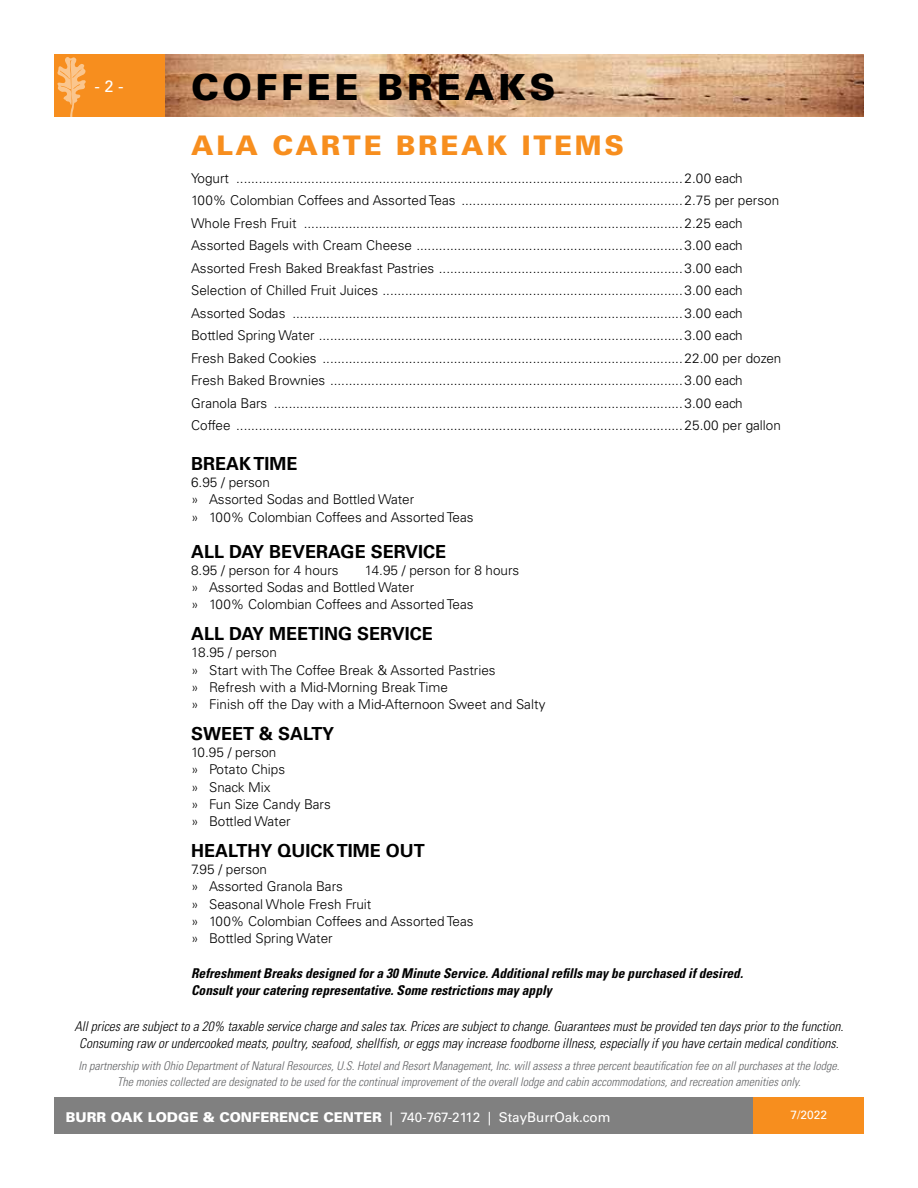
<style>
.page{position:relative;width:918px;height:1188px;background:#fff}
.page>*{position:absolute;margin:0;border:0;box-sizing:border-box;transform-origin:0 0}
.t1{font:900 36px "Univers LT Std";letter-spacing:.1em;color:#000}
.t2{font:900 27px "Univers LT Std";letter-spacing:.1em;color:#f78e1e}
.t3{font:700 18px "Univers LT Std";color:#000}
.t4{font:16.5px "Univers LT Std";color:#fff}
.t5{font:300 13.5px/17.2px "Univers LT Std";color:#000}
.t6{font:italic 300 condensed 13.5px/16.2px "Univers LT Std";color:#000;text-align:center}
.t7{font:italic 700 condensed 13.5px/17.2px "Univers LT Std";color:#000}
.t8{font:900 13.5px "Univers LT Std";color:#fff}
.t9{font:italic 300 condensed 12px/16.2px "Univers LT Std";color:#636466;text-align:center}
.t10{font:12px "Univers LT Std";color:#fff}
.s1{font-weight:400}
</style>
<div class="page">
<div style="left:54px;top:1097px;width:700px;height:37px;background:#808080"></div>
<img style="left:164px;top:54px;width:700px;height:63px">
<div style="left:54px;top:54px;width:110px;height:63px;background:#f78e1e"></div>
<div style="left:754px;top:1097px;width:110px;height:37px;background:#f78e1e"></div>
<svg style="left:57px;top:57px;width:29px;height:60px"></svg>
<p class="t4" style="left:94px;top:76px;width:31px">- 2 -</p>
<h1 class="t1" style="left:191px;top:64px;width:366px">COFFEE BREAKS</h1>
<h2 class="t2" style="left:191px;top:128px;width:434px">ALA CARTE BREAK ITEMS</h2>
<p class="t5" style="left:191px;top:167px;width:592px;line-height:22.5px">Yogurt .......................................................................................................................2.00 each<br>100% Colombian Coffees and Assorted Teas ...........................................................2.75 per person Whole Fresh Fruit .....................................................................................................2.25 each Assorted Bagels with Cream Cheese .......................................................................3.00 each Assorted Fresh Baked Breakfast Pastries .................................................................3.00 each Selection of Chilled Fruit Juices ................................................................................3.00 each Assorted Sodas ........................................................................................................3.00 each Bottled Spring Water .................................................................................................3.00 each<br>Fresh Baked Cookies ................................................................................................22.00 per dozen Fresh Baked Brownies ..............................................................................................3.00 each Granola Bars .............................................................................................................3.00 each Coffee .......................................................................................................................25.00 per gallon</p>
<h3 class="t3" style="left:191px;top:453px;width:108px">BREAK TIME</h3>
<p class="t5" style="left:191px;top:474px;width:284px">6.95 / person<br>» Assorted Sodas and Bottled Water<br>» 100% Colombian Coffees and Assorted Teas</p>
<h3 class="t3" style="left:191px;top:541px;width:257px">ALL DAY BEVERAGE SERVICE</h3>
<p class="t5" style="left:191px;top:561px;width:149px">8.95 / person for 4 hours</p>
<p class="t5" style="left:191px;top:561px;width:330px;text-indent:174px">14.95 / person for 8 hours » Assorted Sodas and Bottled Water<br>» 100% Colombian Coffees and Assorted Teas</p>
<h3 class="t3" style="left:191px;top:623px;width:243px">ALL DAY MEETING SERVICE</h3>
<p class="t5" style="left:191px;top:644px;width:356px">18.95 / person<br>» Start with The Coffee Break &amp; Assorted Pastries<br>» Refresh with a Mid-Morning Break Time<br>» Finish off the Day with a Mid-Afternoon Sweet and Salty</p>
<h3 class="t3" style="left:191px;top:723px;width:144px">SWEET &amp; SALTY</h3>
<p class="t5" style="left:191px;top:744px;width:141px">10.95 / person<br>» Potato Chips<br>» Snack Mix<br>» Fun Size Candy Bars » Bottled Water</p>
<h3 class="t3" style="left:191px;top:840px;width:235px">HEALTHY QUICK TIME OUT</h3>
<p class="t5" style="left:191px;top:861px;width:284px">7.95 / person<br>» Assorted Granola Bars<br>» Seasonal Whole Fresh Fruit<br>» 100% Colombian Coffees and Assorted Teas » Bottled Spring Water</p>
<p class="t7" style="left:191px;top:964px;width:553px">Refreshment Breaks designed for a 30 Minute Service. Additional refills may be purchased if desired.<br>Consult your catering representative. Some restrictions may apply</p>
<p class="t6" style="left:74px;top:1019px;width:771px">All prices are subject to a 20% taxable service charge and sales tax. Prices are subject to change. Guarantees must be provided ten days prior to the function.<br>Consuming raw or undercooked meats, poultry, seafood, shellfish, or eggs may increase foodborne illness, especially if you have certain medical conditions.</p>
<p class="t9" style="left:79px;top:1057px;width:762px">In partnership with Ohio Department of Natural Resources, U.S. Hotel and Resort Management, Inc. will assess a three percent beautification fee on all purchases at the lodge.<br>The monies collected are designated to be used for the continual improvement of the overall lodge and cabin accommodations, and recreation amenities only.</p>
<p class="t8" style="left:66px;top:1108px;width:546px">BURR OAK LODGE &amp; CONFERENCE CENTER <span class="s1">| 740-767-2112 | StayBurrOak.com</span></p>
<p class="t10" style="left:791px;top:1108px;width:38px">7/2022</p>
</div>
